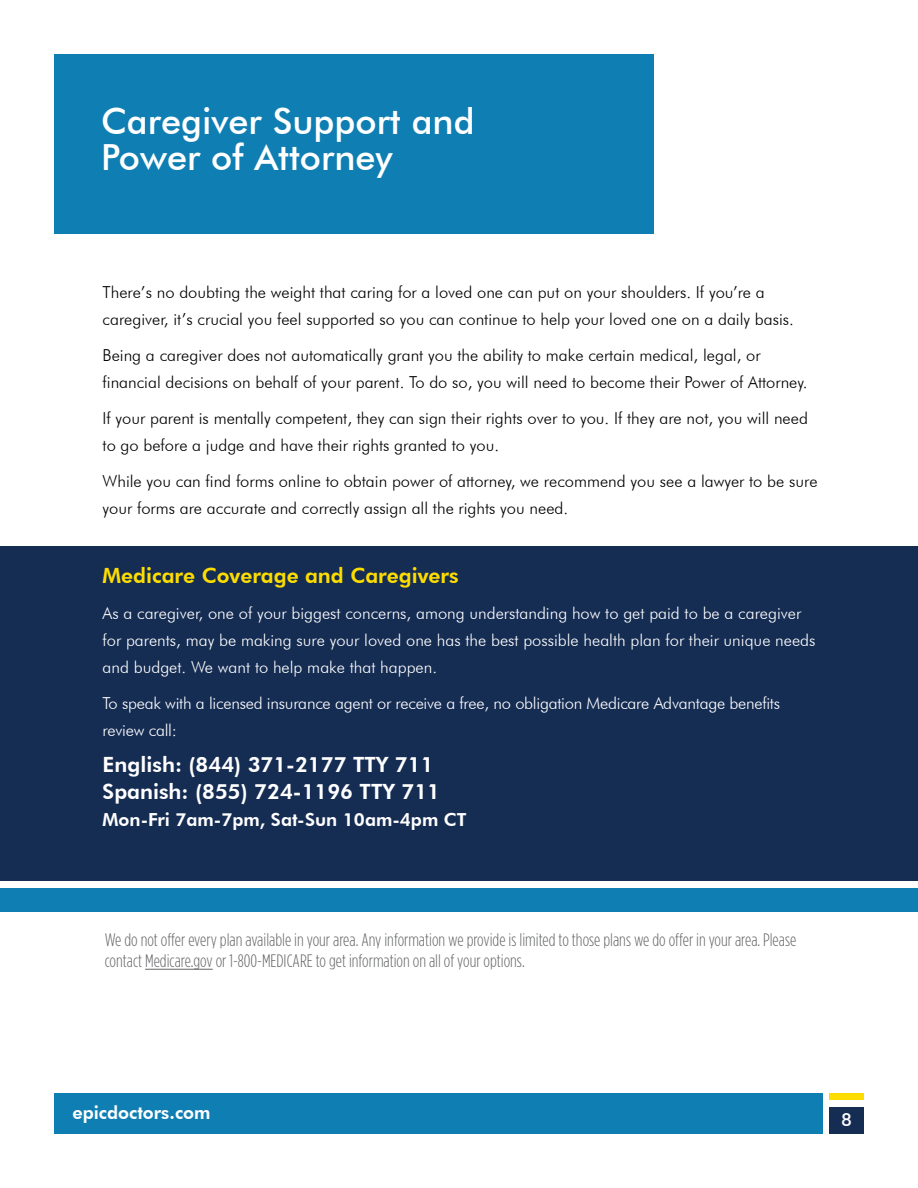
<style>
.page{position:relative;width:918px;height:1188px;background:#fff}
.page>*{position:absolute;margin:0;border:0;box-sizing:border-box;transform-origin:0 0}
.t1{font:500 36px/36px "Futura BT";color:#fff}
.t2{font:800 21px/27px "Futura BT";color:#fff}
.t3{font:800 21px "Futura BT";color:#fddd00}
.t4{font:300 18px/21px "Gotham Condensed";color:#636466}
.t5{font:800 18px "Futura BT";color:#fff}
.t6{font:500 18px "Futura BT";color:#fff}
.t7{font:300 16.5px/27px "Futura BT";color:#000}
.t8{font:300 16.5px/27px "Futura BT";color:#fff}
</style>
<div class="page">
<div style="left:54px;top:1094px;width:768px;height:40px;background:#0f7fb3"></div>
<div style="left:829px;top:1107px;width:35px;height:27px;background:#152c53"></div>
<div style="left:829px;top:1094px;width:35px;height:6px;background:#fddd00"></div>
<div style="left:0;top:546px;width:918px;height:335px;background:#152c53"></div>
<div style="left:0;top:888px;width:918px;height:24px;background:#0f7fb3"></div>
<hr style="left:145px;top:969px;width:68px;height:1px;background:#636466">
<div style="left:54px;top:54px;width:599px;height:179px;background:#0f7fb3"></div>
<h1 class="t1" style="left:101px;top:103px;width:375px">Caregiver Support and<br>Power of Attorney</h1>
<p class="t7" style="left:103px;top:278px;width:693px">There’s no doubting the weight that caring for a loved one can put on your shoulders. If you’re a caregiver, it’s crucial you feel supported so you can continue to help your loved one on a daily basis.</p>
<p class="t7" style="left:103px;top:341px;width:706px">Being a caregiver does not automatically grant you the ability to make certain medical, legal, or financial decisions on behalf of your parent. To do so, you will need to become their Power of Attorney.</p>
<p class="t7" style="left:103px;top:404px;width:707px">If your parent is mentally competent, they can sign their rights over to you. If they are not, you will need to go before a judge and have their rights granted to you.</p>
<p class="t7" style="left:103px;top:467px;width:716px">While you can find forms online to obtain power of attorney, we recommend you see a lawyer to be sure your forms are accurate and correctly assign all the rights you need.</p>
<p class="t3" style="left:103px;top:562px;width:358px">Medicare Coverage and Caregivers</p>
<p class="t8" style="left:103px;top:599px;width:714px">As a caregiver, one of your biggest concerns, among understanding how to get paid to be a caregiver for parents, may be making sure your loved one has the best possible health plan for their unique needs and budget. We want to help make that happen.</p>
<p class="t8" style="left:103px;top:689px;width:679px">To speak with a licensed insurance agent or receive a free, no obligation Medicare Advantage benefits review call:</p>
<p class="t2" style="left:103px;top:751px;width:339px">English: (844) 371-2177 TTY 711<br>Spanish: (855) 724-1196 TTY 711</p>
<p class="t5" style="left:103px;top:808px;width:365px">Mon-Fri 7am-7pm, Sat-Sun 10am-4pm CT</p>
<p class="t4" style="left:105px;top:929px;width:693px">We do not offer every plan available in your area. Any information we provide is limited to those plans we do offer in your area. Please contact Medicare.gov or 1-800-MEDICARE to get information on all of your options.</p>
<p class="t5" style="left:72px;top:1101px;width:140px">epicdoctors.com</p>
<p class="t6" style="left:841px;top:1109px;width:12px">8</p>
</div>
